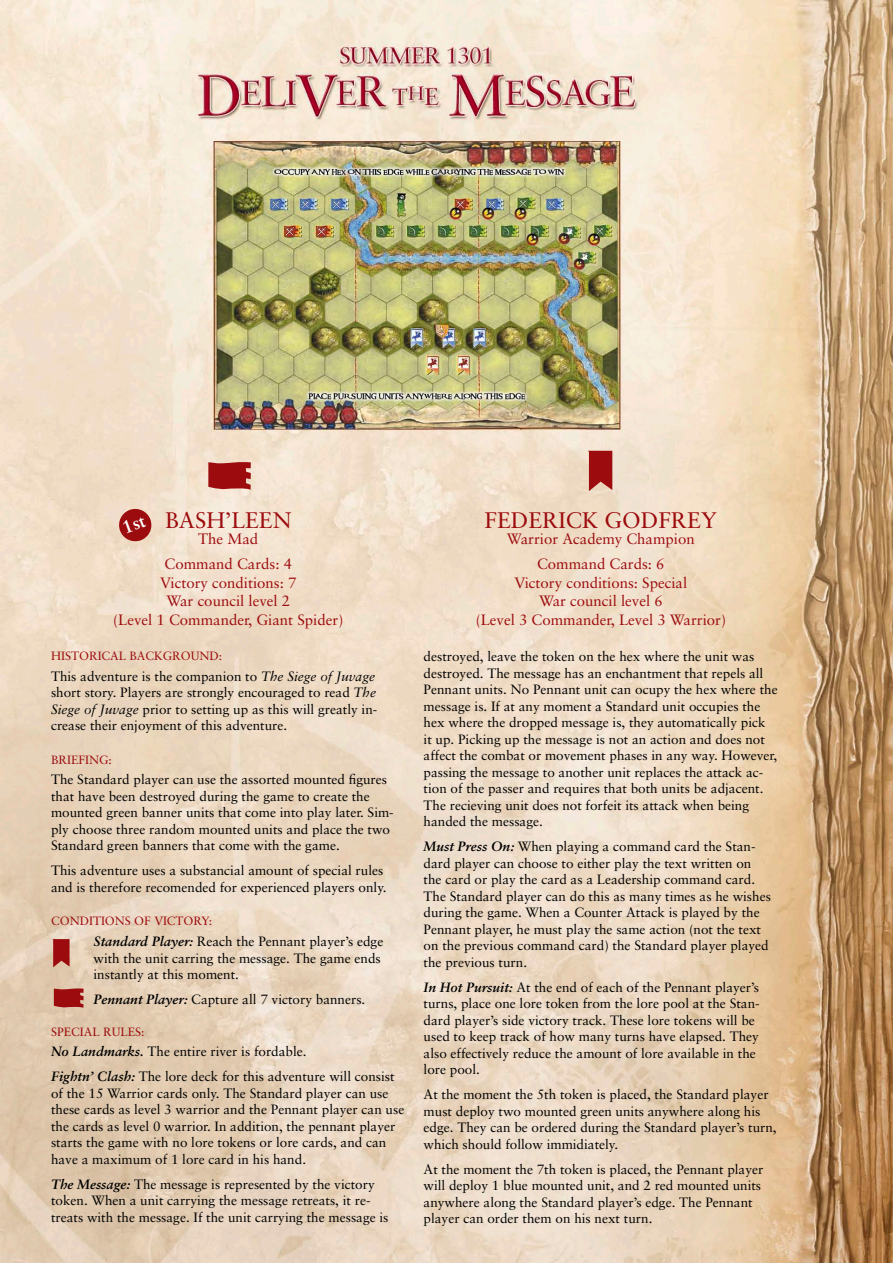
<style>
.page{position:relative;width:893px;height:1263px;background:#fff}
.page>*{position:absolute;margin:0;border:0;box-sizing:border-box;transform-origin:0 0}
.t1{font:22.5px "Sabon";color:#9c0b0e}
.t2{font:15px/18.6px "Sabon";color:#9c0b0e;text-align:center}
.t3{font:13.5px/16.5px "Sabon";color:#000}
.t4{font:12px "Sabon";color:#9c0b0e}
.s1{font-style:italic}
.s2{font-weight:700;font-style:italic}
</style>
<div class="page">
<img style="left:0;top:0;width:893px;height:1263px">
<svg style="left:208px;top:461px;width:43px;height:29px"></svg>
<svg style="left:54px;top:988px;width:30px;height:20px"></svg>
<svg style="left:588px;top:451px;width:24px;height:40px"></svg>
<svg style="left:52px;top:939px;width:18px;height:28px"></svg>
<svg style="left:117px;top:507px;width:36px;height:36px"></svg>
<h1 class="t1" style="left:165px;top:506px;width:128px">BASH’LEEN</h1>
<p class="t2" style="left:165px;top:526px;width:129px;line-height:25px">The Mad<br>Command Cards: 4</p>
<p class="t2" style="left:113px;top:573px;width:231px">Victory conditions: 7<br>War council level 2<br>(Level 1 Commander, Giant Spider)</p>
<p class="t4" style="left:51px;top:648px;width:19px">Historical</p>
<p class="t4" style="left:130px;top:648px;width:18px">Background</p>
<p class="t4" style="left:219px;top:648px;width:5px">:</p>
<p class="t3" style="left:51px;top:667px;width:328px">This adventure is the companion to <span class="s1">The Siege of Juvage </span>short story. Players are strongly encouraged to read <span class="s1">The Siege of Juvage</span> prior to setting up as this will greatly in&shy;crease their enjoyment of this adventure.</p>
<p class="t4" style="left:51px;top:752px;width:62px">BRIEFING:</p>
<p class="t3" style="left:51px;top:771px;width:344px">The Standard player can use the assorted mounted figures that have been destroyed during the game to create the mounted green banner units that come into play later. Sim&shy;ply choose three random mounted units and place the two Standard green banners that come with the game.</p>
<p class="t3" style="left:51px;top:862px;width:337px">This adventure uses a substancial amount of special rules and is therefore recomended for experienced players only.</p>
<p class="t4" style="left:51px;top:914px;width:163px">CONDITIONS OF VICTORY:</p>
<p class="t3" style="left:94px;top:933px;width:291px"><span class="s2">Standard Player:</span> Reach the Pennant player’s edge with the unit carring the message. The game ends instantly at this moment.</p>
<p class="t3" style="left:94px;top:991px;width:273px"><span class="s2">Pennant Player:</span> Capture all 7 victory banners.</p>
<p class="t4" style="left:51px;top:1024px;width:95px">SPECIAL RULES:</p>
<p class="t3" style="left:51px;top:1039px;width:345px;line-height:25px"><span class="s2">No Landmarks.</span> The entire river is fordable.<br><span class="s2">Fightn’ Clash:</span> The lore deck for this adventure will consist</p>
<p class="t3" style="left:51px;top:1085px;width:355px">of the 15 Warrior cards only. The Standard player can use these cards as level 3 warrior and the Pennant player can use the cards as level 0 warrior. In addition, the pennant player starts the game with no lore tokens or lore cards, and can have a maximum of 1 lore card in his hand.</p>
<p class="t3" style="left:51px;top:1176px;width:339px"><span class="s2">The Message:</span> The message is represented by the victory token. When a unit carrying the message retreats, it re&shy;treats with the message. If the unit carrying the message is</p>
<h1 class="t1" style="left:485px;top:506px;width:234px">FEDERICK GODFREY</h1>
<p class="t2" style="left:507px;top:526px;width:189px;line-height:25px">Warrior Academy Champion<br>Command Cards: 6</p>
<p class="t2" style="left:476px;top:573px;width:252px">Victory conditions: Special<br>War council level 6<br>(Level 3 Commander, Level 3 Warrior)</p>
<p class="t3" style="left:424px;top:648px;width:356px">destroyed, leave the token on the hex where the unit was destroyed. The message has an enchantment that repels all Pennant units. No Pennant unit can ocupy the hex where the message is. If at any moment a Standard unit occupies the hex where the dropped message is, they automatically pick<br>it up. Picking up the message is not an action and does not affect the combat or movement phases in any way. However, passing the message to another unit replaces the attack ac&shy;tion of the passer and requires that both units be adjacent.<br>The recieving unit does not forfeit its attack when being handed the message.</p>
<p class="t3" style="left:424px;top:838px;width:349px"><span class="s2">Must Press On:</span> When playing a command card the Stan&shy;dard player can choose to either play the text written on the card or play the card as a Leadership command card.<br>The Standard player can do this as many times as he wishes during the game. When a Counter Attack is played by the Pennant player, he must play the same action (not the text on the previous command card) the Standard player played the previous turn.</p>
<p class="t3" style="left:424px;top:978px;width:338px"><span class="s2">In Hot Pursuit:</span> At the end of each of the Pennant player’s turns, place one lore token from the lore pool at the Stan&shy;dard player’s side victory track. These lore tokens will be used to keep track of how many turns have elapsed. They also effectively reduce the amount of lore available in the lore pool.</p>
<p class="t3" style="left:424px;top:1086px;width:355px">At the moment the 5th token is placed, the Standard player must deploy two mounted green units anywhere along his edge. They can be ordered during the Standard player’s turn, which should follow immidiately.</p>
<p class="t3" style="left:424px;top:1160px;width:341px">At the moment the 7th token is placed, the Pennant player will deploy 1 blue mounted unit, and 2 red mounted units anywhere along the Standard player’s edge. The Pennant player can order them on his next turn.</p>
</div>
